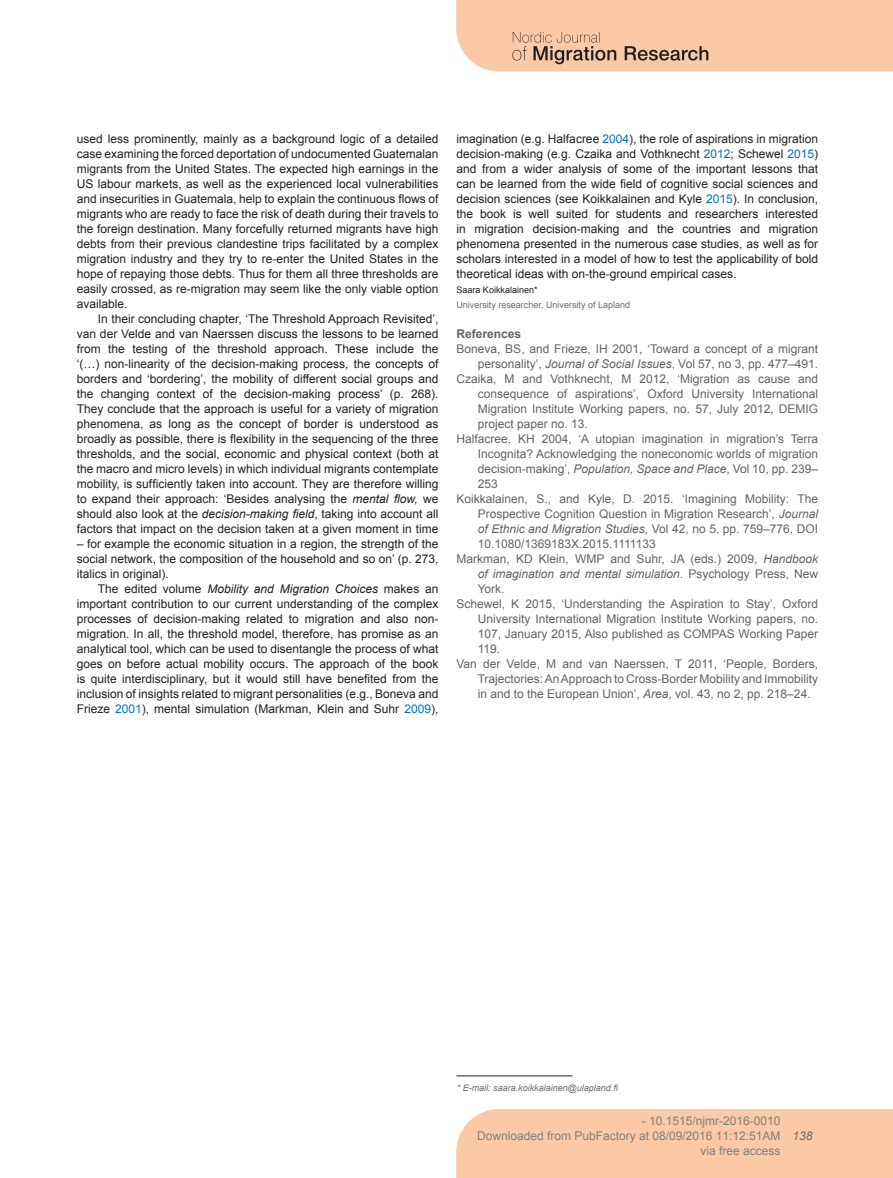
<style>
.page{position:relative;width:893px;height:1178px;background:#fff}
.page>*{position:absolute;margin:0;border:0;box-sizing:border-box;transform-origin:0 0}
.Normaali{font:12px/15px "Arial";color:#231f20;text-align:justify}
.Normaali-2{font:12px/15px "Arial";color:#636366;text-align:justify}
.t1{font:12px/15px "Arial";color:#808080;text-align:right}
.Normaali-3{font:700 12px "Arial";color:#636366}
.t2{font:italic 12px "Arial";color:#6c6d70}
.Normaali-4{font:9px "Arial";color:#6c6d70}
.t3{font:italic 9px "Arial";color:#6c6d70}
.Normaali-5{font:9px "Arial";color:#231f20}
.s1{font-style:italic}
.s2{color:#0073bd}
</style>
<div class="page">
<div style="left:456px;top:1109px;width:437px;height:69px;background:#fcc9a6"></div>
<svg style="left:456px;top:0;width:437px;height:72px;background:#f4c4a3"></svg>
<hr style="left:456px;top:1075px;width:116px;height:1px;background:#231f20">
<p class="Normaali" style="left:77px;top:131px;width:363px">used less prominently, mainly as a background logic of a detailed case examining the forced deportation of undocumented Guatemalan migrants from the United States. The expected high earnings in the US labour markets, as well as the experienced local vulnerabilities and insecurities in Guatemala, help to explain the continuous flows of migrants who are ready to face the risk of death during their travels to the foreign destination. Many forcefully returned migrants have high debts from their previous clandestine trips facilitated by a complex migration industry and they try to re-enter the United States in the hope of repaying those debts. Thus for them all three thresholds are easily crossed, as re-migration may seem like the only viable option available.</p>
<p class="Normaali" style="left:77px;top:311px;width:363px;text-indent:21px">In their concluding chapter, ‘The Threshold Approach Revisited’, van der Velde and van Naerssen discuss the lessons to be learned from the testing of the threshold approach. These include the ‘(…) non-linearity of the decision-making process, the concepts of borders and ‘bordering’, the mobility of different social groups and the changing context of the decision-making process’ (p. 268).<br>They conclude that the approach is useful for a variety of migration phenomena, as long as the concept of border is understood as broadly as possible, there is flexibility in the sequencing of the three thresholds, and the social, economic and physical context (both at the macro and micro levels) in which individual migrants contemplate mobility, is sufficiently taken into account. They are therefore willing to expand their approach: ‘Besides analysing the <span class="s1">mental flow,</span> we should also look at the <span class="s1">decision-making field</span>, taking into account all factors that impact on the decision taken at a given moment in time</p>
<p class="Normaali" style="left:77px;top:536px;width:363px">– for example the economic situation in a region, the strength of the social network, the composition of the household and so on’ (p. 273, italics in original).</p>
<p class="Normaali" style="left:77px;top:581px;width:363px;text-indent:21px">The edited volume <span class="s1">Mobility and Migration Choices</span> makes an important contribution to our current understanding of the complex processes of decision-making related to migration and also non&shy;migration. In all, the threshold model, therefore, has promise as an analytical tool, which can be used to disentangle the process of what goes on before actual mobility occurs. The approach of the book is quite interdisciplinary, but it would still have benefited from the inclusion of insights related to migrant personalities (e.g., Boneva and Frieze <span class="s2">2001</span>), mental simulation (Markman, Klein and Suhr <span class="s2">2009</span>),</p>
<p class="Normaali" style="left:456px;top:131px;width:363px">imagination (e.g. Halfacree <span class="s2">2004</span>), the role of aspirations in migration decision-making (e.g. Czaika and Vothknecht <span class="s2">2012</span>; Schewel <span class="s2">2015</span>) and from a wider analysis of some of the important lessons that can be learned from the wide field of cognitive social sciences and decision sciences (see Koikkalainen and Kyle <span class="s2">2015</span>). In conclusion, the book is well suited for students and researchers interested in migration decision-making and the countries and migration phenomena presented in the numerous case studies, as well as for scholars interested in a model of how to test the applicability of bold theoretical ideas with on-the-ground empirical cases.</p>
<p class="Normaali-5" style="left:456px;top:284px;width:83px">Saara Koikkalainen*</p>
<p class="Normaali-4" style="left:456px;top:299px;width:175px">University researcher, University of Lapland</p>
<p class="Normaali-3" style="left:456px;top:326px;width:66px">References</p>
<p class="Normaali-2" style="left:456px;top:341px;width:363px;text-align:right">Boneva, BS, and Frieze, IH 2001, ‘Toward a concept of a migrant personality’, <span class="s1">Journal of Social Issues</span>, Vol 57, no 3, pp. 477–491.</p>
<p class="Normaali-2" style="left:478px;top:371px;width:342px;text-indent:-21px">Czaika, M and Vothknecht, M 2012, ‘Migration as cause and consequence of aspirations’, Oxford University International Migration Institute Working papers, no. 57, July 2012, DEMIG project paper no. 13.</p>
<p class="Normaali-2" style="left:478px;top:431px;width:342px;text-indent:-21px">Halfacree, KH 2004, ‘A utopian imagination in migration’s Terra Incognita? Acknowledging the noneconomic worlds of migration decision-making’, <span class="s1">Population, Space and Place</span>, Vol 10, pp. 239– 253</p>
<p class="Normaali-2" style="left:478px;top:491px;width:342px;text-indent:-21px">Koikkalainen, S., and Kyle, D. 2015. ‘Imagining Mobility: The Prospective Cognition Question in Migration Research’, <span class="s1">Journal of Ethnic and Migration Studies</span>, Vol 42, no 5, pp. 759–776, DOI 10.1080/1369183X.2015.1111133</p>
<p class="Normaali-2" style="left:478px;top:551px;width:342px;text-indent:-21px">Markman, KD Klein, WMP and Suhr, JA (eds.) 2009, <span class="s1">Handbook of imagination and mental simulation</span>. Psychology Press, New York.</p>
<p class="Normaali-2" style="left:478px;top:596px;width:342px;text-indent:-21px">Schewel, K 2015, ‘Understanding the Aspiration to Stay’, Oxford University International Migration Institute Working papers, no.<br>107, January 2015, Also published as COMPAS Working Paper 119.</p>
<p class="Normaali-2" style="left:478px;top:656px;width:342px;text-indent:-21px">Van der Velde, M and van Naerssen, T 2011, ‘People, Borders, Trajectories: An Approach to Cross-Border Mobility and Immobility in and to the European Union’, <span class="s1">Area</span>, vol. 43, no 2, pp. 218–24.</p>
<p class="t3" style="left:457px;top:1082px;width:163px">* E-mail: saara.koikkalainen@ulapland.fi</p>
<p class="t1" style="left:477px;top:1115px;width:305px">- 10.1515/njmr-2016-0010<br>Downloaded from PubFactory at 08/09/2016 11:12:51AM via free access</p>
<p class="t2" style="left:793px;top:1128px;width:22px">138</p>
</div>
